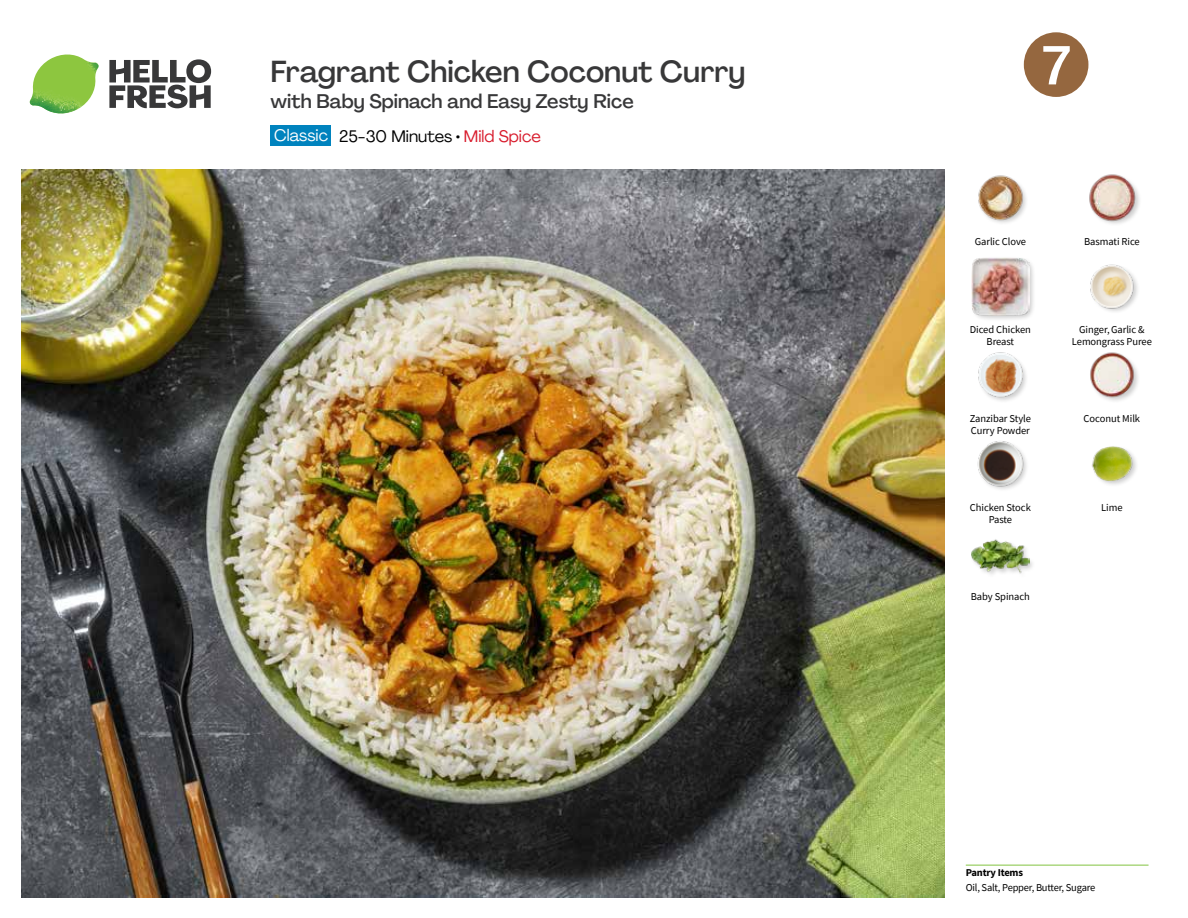
<style>
.page{position:relative;width:1188px;height:918px;background:#fff}
.page>*{position:absolute;margin:0;border:0;box-sizing:border-box;transform-origin:0 0}
.t1{font:500 54px "Agrandir";color:#fff}
.t2{font:500 30px "Agrandir";color:#383839}
.t3{font:500 19.5px "Agrandir";color:#383839}
.t4{font:16.5px "Agrandir";color:#000}
.t5{font:16.5px "Agrandir";color:#fff}
.t6{font:10.5px/12px "Source Sans Pro";letter-spacing:-.005em;color:#000;text-align:center}
.t7{font:700 10.5px "Source Sans Pro";letter-spacing:-.02em;color:#000}
.s1{color:#d81b2c}
</style>
<div class="page">
<svg style="left:109px;top:59px;width:102px;height:49px"></svg>
<img style="left:30px;top:55px;width:69px;height:59px">
<img style="left:21px;top:170px;width:924px;height:728px">
<hr style="left:966px;top:865px;width:183px;height:1px;background:#82c341">
<div style="left:271px;top:126px;width:60px;height:20px;background:#0083be"></div>
<div style="left:970px;top:538px;width:66px;height:42px;background:#000;opacity:.2"></div>
<img style="left:972px;top:538px;width:57px;height:42px">
<img style="left:978px;top:352px;width:48px;height:49px">
<img style="left:977px;top:441px;width:50px;height:49px">
<img style="left:1092px;top:446px;width:45px;height:39px">
<img style="left:1090px;top:352px;width:48px;height:49px">
<img style="left:978px;top:175px;width:48px;height:48px">
<div style="left:970px;top:257px;width:66px;height:65px;background:#000;opacity:.2"></div>
<img style="left:972px;top:258px;width:57px;height:57px">
<img style="left:1090px;top:264px;width:48px;height:48px">
<img style="left:1089px;top:174px;width:51px;height:50px">
<svg style="left:1023px;top:32px;width:66px;height:65px"></svg>
<h2 class="t2" style="left:271px;top:53px;width:476px">Fragrant Chicken Coconut Curry</h2>
<h3 class="t3" style="left:271px;top:89px;width:365px">with Baby Spinach and Easy Zesty Rice</h3>
<h3 class="t5" style="left:274px;top:125px;width:55px">Classic</h3>
<h3 class="t4" style="left:339px;top:126px;width:203px">25-30 Minutes • <span class="s1">Mild Spice</span></h3>
<h1 class="t1" style="left:1042px;top:32px;width:30px">7</h1>
<p class="t6" style="left:975px;top:235px;width:53px">Garlic Clove</p>
<p class="t6" style="left:970px;top:324px;width:63px">Diced Chicken<br>Breast</p>
<p class="t6" style="left:1084px;top:235px;width:57px">Basmati Rice</p>
<p class="t6" style="left:1072px;top:324px;width:81px">Ginger, Garlic &amp;<br>Lemongrass Puree</p>
<p class="t6" style="left:970px;top:413px;width:63px">Zanzibar Style</p>
<p class="t6" style="left:1084px;top:413px;width:58px">Coconut Milk</p>
<p class="t6" style="left:971px;top:425px;width:61px">Curry Powder</p>
<p class="t6" style="left:970px;top:501px;width:62px">Chicken Stock</p>
<p class="t6" style="left:1101px;top:501px;width:23px">Lime</p>
<p class="t6" style="left:989px;top:513px;width:25px">Paste</p>
<p class="t6" style="left:971px;top:590px;width:61px">Baby Spinach</p>
<p class="t7" style="left:966px;top:866px;width:59px">Pantry Items</p>
<p class="t6" style="left:966px;top:881px;width:131px">Oil, Salt, Pepper, Butter, Sugare</p>
</div>
